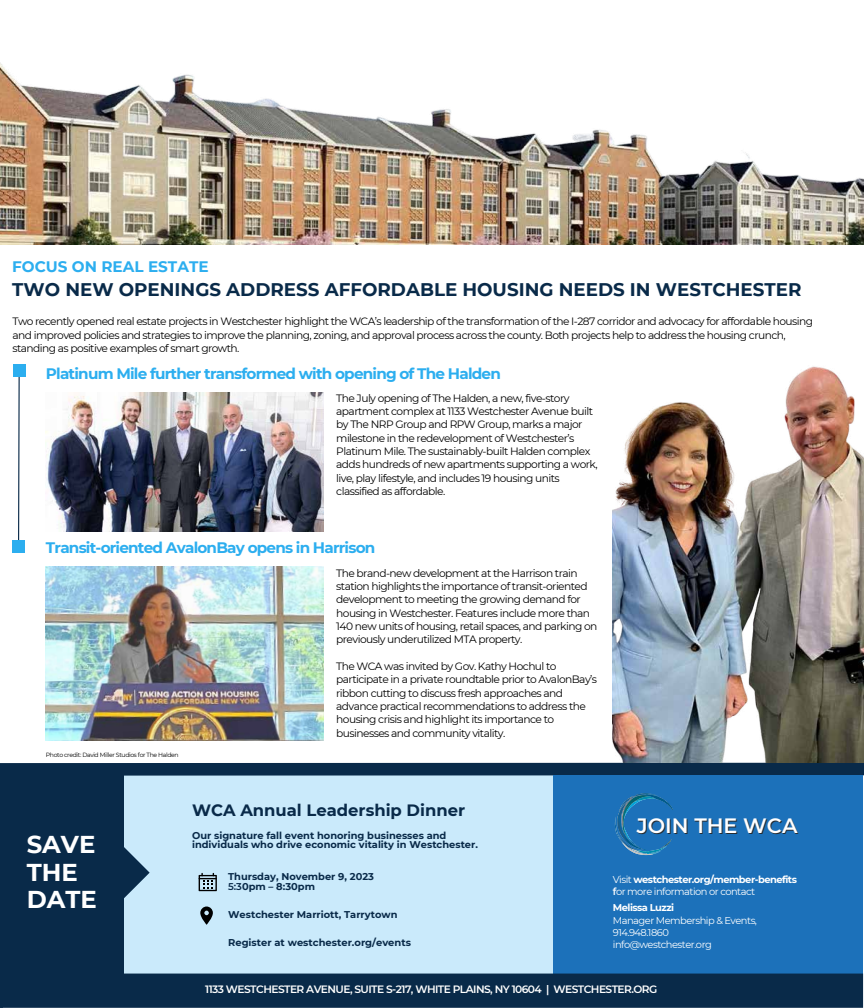
<style>
.page{position:relative;width:864px;height:1008px;background:#fff}
.page>*{position:absolute;margin:0;border:0;box-sizing:border-box;transform-origin:0 0}
.t1{font:700 24.4px/27.4px "Montserrat";color:#fff}
.t2{font:600 20.7px "Montserrat";color:#fff}
.t3{font:700 18.3px "Montserrat";color:#092a49}
.t4{font:700 16.4px "Montserrat";color:#092a49}
.t5{font:700 15.2px "Montserrat";letter-spacing:-.05em;color:#2caeef}
.t6{font:700 15.2px "Montserrat";color:#2caeef}
.t7{font:10.7px/13.3px "Montserrat";letter-spacing:-.05em;color:#000}
.t8{font:600 10.7px "Montserrat";letter-spacing:-.05em;color:#fff}
.t9{font:9.9px/12.2px "Montserrat";letter-spacing:-.05em;color:#fff}
.t10{font:700 9.9px "Montserrat";color:#092a49}
.t11{font:700 9.9px "Montserrat";letter-spacing:-.05em;color:#fff}
.t12{font:700 9.8px/9.8px "Montserrat";color:#092a49}
.t13{font:6.1px "Montserrat";letter-spacing:-.05em;color:#000}
.s1{font-weight:700}
.s2{font-weight:600}
</style>
<div class="page">
<div style="left:4px;top:771px;width:859px;height:212px;background:#caeafb"></div>
<div style="left:0;top:764px;width:123px;height:230px;background:#092a49"></div>
<svg style="left:123px;top:839px;width:27px;height:67px"></svg>
<svg style="left:0;top:762px;width:863px;height:20px"></svg>
<svg style="left:199px;top:873px;width:18px;height:18px"></svg>
<svg style="left:200px;top:907px;width:13px;height:18px"></svg>
<div style="left:553px;top:776px;width:310px;height:207px;background:#1c71ba"></div>
<svg style="left:615px;top:793px;width:58px;height:62px"></svg>
<div style="left:633px;top:812px;width:167px;height:26px;background:#1c71ba"></div>
<div style="left:0;top:974px;width:863px;height:34px;background:#092a49"></div>
<img style="left:0;top:63px;width:863px;height:181px">
<img style="left:46px;top:392px;width:277px;height:140px">
<img style="left:613px;top:366px;width:250px;height:397px">
<img style="left:46px;top:567px;width:277px;height:173px">
<svg style="left:18px;top:377px;width:2px;height:163px"></svg>
<div style="left:13px;top:364px;width:12px;height:13px;background:#2caeef"></div>
<div style="left:12px;top:540px;width:13px;height:13px;background:#2caeef"></div>
<h3 class="t6" style="left:12px;top:256px;width:198px">FOCUS ON REAL ESTATE</h3>
<h3 class="t3" style="left:12px;top:277px;width:791px">TWO NEW OPENINGS ADDRESS AFFORDABLE HOUSING NEEDS IN WESTCHESTER</h3>
<p class="t7" style="left:12px;top:315px;width:802px">Two recently opened real estate projects in Westchester highlight the WCA’s leadership of the transformation of the I-287 corridor and advocacy for affordable housing and improved policies and strategies to improve the planning, zoning, and approval process across the county. Both projects help to address the housing crunch, standing as positive examples of smart growth.</p>
<h3 class="t5" style="left:46px;top:362px;width:457px">Platinum Mile further transformed with opening of The Halden</h3>
<p class="t7" style="left:336px;top:391px;width:263px">The July opening of The Halden, a new, five-story apartment complex at 1133 Westchester Avenue built by The NRP Group and RPW Group, marks a major milestone in the redevelopment of Westchester’s Platinum Mile. The sustainably-built Halden complex adds hundreds of new apartments supporting a work, live, play lifestyle, and includes 19 housing units classified as affordable.</p>
<h3 class="t5" style="left:46px;top:537px;width:331px">Transit-oriented AvalonBay opens in Harrison</h3>
<p class="t13" style="left:46px;top:750px;width:134px">Photo credit: David Miller Studios for The Halden</p>
<p class="t7" style="left:336px;top:566px;width:263px">The brand-new development at the Harrison train station highlights the importance of transit-oriented development to meeting the growing demand for housing in Westchester. Features include more than 140 new units of housing, retail spaces, and parking on previously underutilized MTA property.</p>
<p class="t7" style="left:336px;top:659px;width:262px">The WCA was invited by Gov. Kathy Hochul to participate in a private roundtable prior to AvalonBay’s ribbon cutting to discuss fresh approaches and advance practical recommendations to address the housing crisis and highlight its importance to businesses and community vitality.</p>
<h3 class="t4" style="left:192px;top:798px;width:275px">WCA Annual Leadership Dinner</h3>
<h2 class="t2" style="left:637px;top:811px;width:162px">JOIN THE WCA</h2>
<p class="t12" style="left:192px;top:830px;width:256px">Our signature fall event honoring businesses and</p>
<h1 class="t1" style="left:27px;top:830px;width:70px">SAVE</h1>
<p class="t12" style="left:192px;top:840px;width:287px">individuals who drive economic vitality in Westchester.</p>
<h1 class="t1" style="left:27px;top:857px;width:72px">THE<br>DATE</h1>
<p class="t9" style="left:613px;top:873px;width:186px">Visit <span class="s1">westchester.org/member-benefits </span><span class="s2">f</span>or more information or contact</p>
<p class="t12" style="left:228px;top:871px;width:147px">Thursday, November 9, 2023<br><span class="s2">5:3</span>0pm – 8:30pm</p>
<p class="t12" style="left:228px;top:909px;width:171px">Westchester Marriott, Tarrytown</p>
<p class="t10" style="left:228px;top:936px;width:184px">Register at westchester.org/events</p>
<p class="t11" style="left:613px;top:901px;width:63px">Melissa Luzzi</p>
<p class="t9" style="left:613px;top:914px;width:146px">Manager Membership &amp; Events,<br>914.948.1860 info@westchester.org</p>
<p class="t8" style="left:205px;top:982px;width:454px">1133 WESTCHESTER AVENUE, SUITE S-217, WHITE PLAINS, NY 10604 | WESTCHESTER.ORG</p>
</div>
